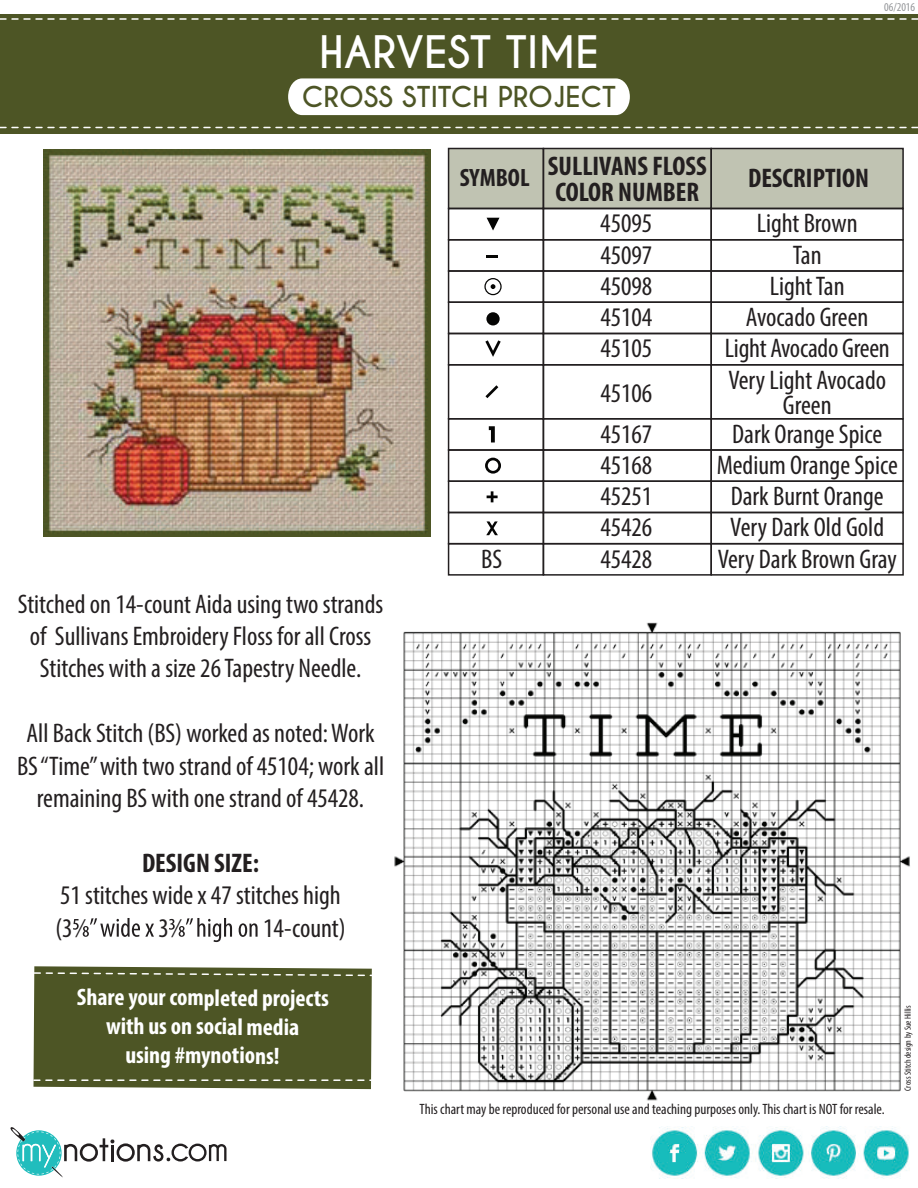
<style>
.page{position:relative;width:918px;height:1188px;background:#fff}
.page>*{position:absolute;margin:0;border:0;box-sizing:border-box;transform-origin:0 0}
.t1{font:700 42px "Caviar Dreams";color:#fff}
.t2{font:condensed 27px/32.4px "Myriad Pro";color:#231f20;text-align:center}
.t3{font:700 condensed 27px/25.5px "Myriad Pro";color:#231f20;text-align:right}
.t4{font:700 27px "Caviar Dreams";color:#4d5525}
.t5{font:700 condensed 24px/28.8px "Myriad Pro";letter-spacing:-.01em;color:#fff;text-align:center}
.t6{font:condensed 15px "Myriad Pro";color:#231f20}
.t7{font:condensed 12px "Myriad Pro";color:#939598}
.t8{font:condensed 9px "Myriad Pro";color:#231f20}
</style>
<div class="page">
<img style="left:394px;top:622px;width:516px;height:479px">
<div style="left:449px;top:148px;width:454px;height:60px;background:#c0c3b2"></div>
<div style="left:0;top:14px;width:918px;height:119px;background:#4d5525"></div>
<div style="left:288px;top:78px;width:342px;height:37px;background:#fff"></div>
<svg style="left:10px;top:1127px;width:216px;height:51px"></svg>
<svg style="left:0;top:18px;width:918px;height:2px"></svg>
<div style="left:33px;top:966px;width:339px;height:123px;background:#4d5525"></div>
<svg style="left:0;top:127px;width:918px;height:1px"></svg>
<div style="left:448px;top:148px;width:96px;height:61px;border:2px solid #231f20"></div>
<div style="left:543px;top:148px;width:169px;height:61px;border:2px solid #231f20"></div>
<div style="left:710px;top:148px;width:194px;height:61px;border:2px solid #231f20"></div>
<div style="left:448px;top:208px;width:96px;height:32px;border:2px solid #231f20"></div>
<div style="left:543px;top:208px;width:169px;height:32px;border:2px solid #231f20"></div>
<div style="left:710px;top:208px;width:194px;height:32px;border:2px solid #231f20"></div>
<div style="left:710px;top:364px;width:194px;height:56px;border:2px solid #231f20"></div>
<div style="left:448px;top:270px;width:96px;height:33px;border:2px solid #231f20"></div>
<div style="left:543px;top:270px;width:169px;height:33px;border:2px solid #231f20"></div>
<div style="left:710px;top:270px;width:194px;height:33px;border:2px solid #231f20"></div>
<div style="left:448px;top:302px;width:96px;height:32px;border:2px solid #231f20"></div>
<div style="left:543px;top:302px;width:169px;height:32px;border:2px solid #231f20"></div>
<div style="left:710px;top:302px;width:194px;height:32px;border:2px solid #231f20"></div>
<div style="left:448px;top:333px;width:96px;height:33px;border:2px solid #231f20"></div>
<div style="left:543px;top:333px;width:169px;height:33px;border:2px solid #231f20"></div>
<div style="left:710px;top:333px;width:194px;height:33px;border:2px solid #231f20"></div>
<div style="left:448px;top:449px;width:96px;height:33px;border:2px solid #231f20"></div>
<div style="left:543px;top:449px;width:169px;height:33px;border:2px solid #231f20"></div>
<div style="left:710px;top:449px;width:194px;height:33px;border:2px solid #231f20"></div>
<div style="left:448px;top:418px;width:96px;height:33px;border:2px solid #231f20"></div>
<div style="left:543px;top:418px;width:169px;height:33px;border:2px solid #231f20"></div>
<div style="left:710px;top:418px;width:194px;height:33px;border:2px solid #231f20"></div>
<div style="left:448px;top:481px;width:96px;height:32px;border:2px solid #231f20"></div>
<div style="left:543px;top:481px;width:169px;height:32px;border:2px solid #231f20"></div>
<div style="left:710px;top:481px;width:194px;height:32px;border:2px solid #231f20"></div>
<div style="left:448px;top:543px;width:96px;height:33px;border:2px solid #231f20"></div>
<div style="left:543px;top:543px;width:169px;height:33px;border:2px solid #231f20"></div>
<div style="left:710px;top:543px;width:194px;height:33px;border:2px solid #231f20"></div>
<div style="left:448px;top:239px;width:96px;height:33px;border:2px solid #231f20"></div>
<div style="left:543px;top:239px;width:169px;height:33px;border:2px solid #231f20"></div>
<div style="left:710px;top:239px;width:194px;height:33px;border:2px solid #231f20"></div>
<svg style="left:73px;top:918px;width:81px;height:19px"></svg>
<svg style="left:169px;top:918px;width:89px;height:24px"></svg>
<img style="left:651px;top:1126px;width:258px;height:53px">
<img style="left:44px;top:150px;width:386px;height:386px">
<svg style="left:487px;top:218px;width:12px;height:13px"></svg>
<svg style="left:485px;top:340px;width:16px;height:17px"></svg>
<svg style="left:487px;top:255px;width:11px;height:3px"></svg>
<svg style="left:487px;top:491px;width:11px;height:11px"></svg>
<div style="left:486px;top:312px;width:14px;height:13px;background:#050504;border-radius:50%"></div>
<svg style="left:485px;top:458px;width:16px;height:16px"></svg>
<svg style="left:485px;top:385px;width:13px;height:13px"></svg>
<svg style="left:489px;top:426px;width:6px;height:16px"></svg>
<svg style="left:484px;top:278px;width:18px;height:17px"></svg>
<svg style="left:486px;top:521px;width:12px;height:14px"></svg>
<h1 class="t1" style="left:319px;top:27px;width:281px">HARVEST TIME</h1>
<p class="t4" style="left:302px;top:81px;width:316px">CROSS STITCH PROJECT</p>
<p class="t7" style="left:884px;top:0;width:33px">06/2016</p>
<p class="t3" style="left:460px;top:153px;width:249px"><sub>SYMBOL</sub> SULLIVANS FLOSS<br>COLOR NUMBER</p>
<p class="t3" style="left:748px;top:165px;width:123px">DESCRIPTION</p>
<p class="t2" style="left:600px;top:207px;width:53px">45095</p>
<p class="t2" style="left:757px;top:207px;width:102px">Light Brown</p>
<p class="t2" style="left:600px;top:238px;width:53px">45097</p>
<p class="t2" style="left:793px;top:238px;width:30px">Tan</p>
<p class="t2" style="left:600px;top:269px;width:53px">45098</p>
<p class="t2" style="left:770px;top:269px;width:76px">LightTan</p>
<p class="t2" style="left:600px;top:301px;width:53px">45104</p>
<p class="t2" style="left:746px;top:301px;width:124px">Avocado Green</p>
<p class="t2" style="left:600px;top:332px;width:53px">45105</p>
<p class="t2" style="left:725px;top:332px;width:166px">Light Avocado Green</p>
<p class="t2" style="left:600px;top:376px;width:53px">45106</p>
<p class="t2" style="left:728px;top:367px;width:159px;line-height:25.5px">Very Light Avocado<br>Green</p>
<p class="t2" style="left:600px;top:417px;width:53px">45167</p>
<p class="t2" style="left:717px;top:418px;width:183px;line-height:31.2px">Dark Orange Spice<br>Medium Orange Spice</p>
<p class="t2" style="left:600px;top:511px;width:53px">45426</p>
<p class="t2" style="left:600px;top:448px;width:53px">45168</p>
<p class="t2" style="left:600px;top:480px;width:53px">45251</p>
<p class="t2" style="left:730px;top:480px;width:155px;line-height:31.2px;text-align:left">Dark Burnt Orange<br>Very Dark Old Gold</p>
<p class="t2" style="left:18px;top:587px;width:367px">Stitched on 14-count Aida using two strands of Sullivans Embroidery Floss for all Cross<br>Stitches with a size 26Tapestry Needle.</p>
<p class="t2" style="left:17px;top:717px;width:369px">All Back Stitch (BS) worked as noted:Work<br>BS“Time” with two strand of 45104; work all remaining BS with one strand of 45428.</p>
<p class="t3" style="left:142px;top:850px;width:118px">DESIGN SIZE:</p>
<p class="t2" style="left:55px;top:879px;width:287px;text-align:left">51 stitches wide x 47 stitches high (3 ⁄</p>
<p class="t2" style="left:158px;top:911px;width:21px">3⁄</p>
<p class="t2" style="left:263px;top:911px;width:84px">14-count)</p>
<p class="t5" style="left:77px;top:983px;width:254px">Share your completed projects with us on social media<br>using #mynotions!</p>
<p class="t2" style="left:481px;top:542px;width:22px">BS</p>
<p class="t2" style="left:600px;top:542px;width:53px">45428</p>
<p class="t2" style="left:718px;top:542px;width:181px">Very Dark Brown Gray</p>
<p class="t6" style="left:420px;top:1100px;width:467px">This chart may be reproduced for personal use and teaching purposes only.This chart is NOT for resale.</p>
<p class="t8" style="left:902px;top:1091px;width:87px;rotate:-90deg">Cross Stitch design by Sue Hillis</p>
</div>
